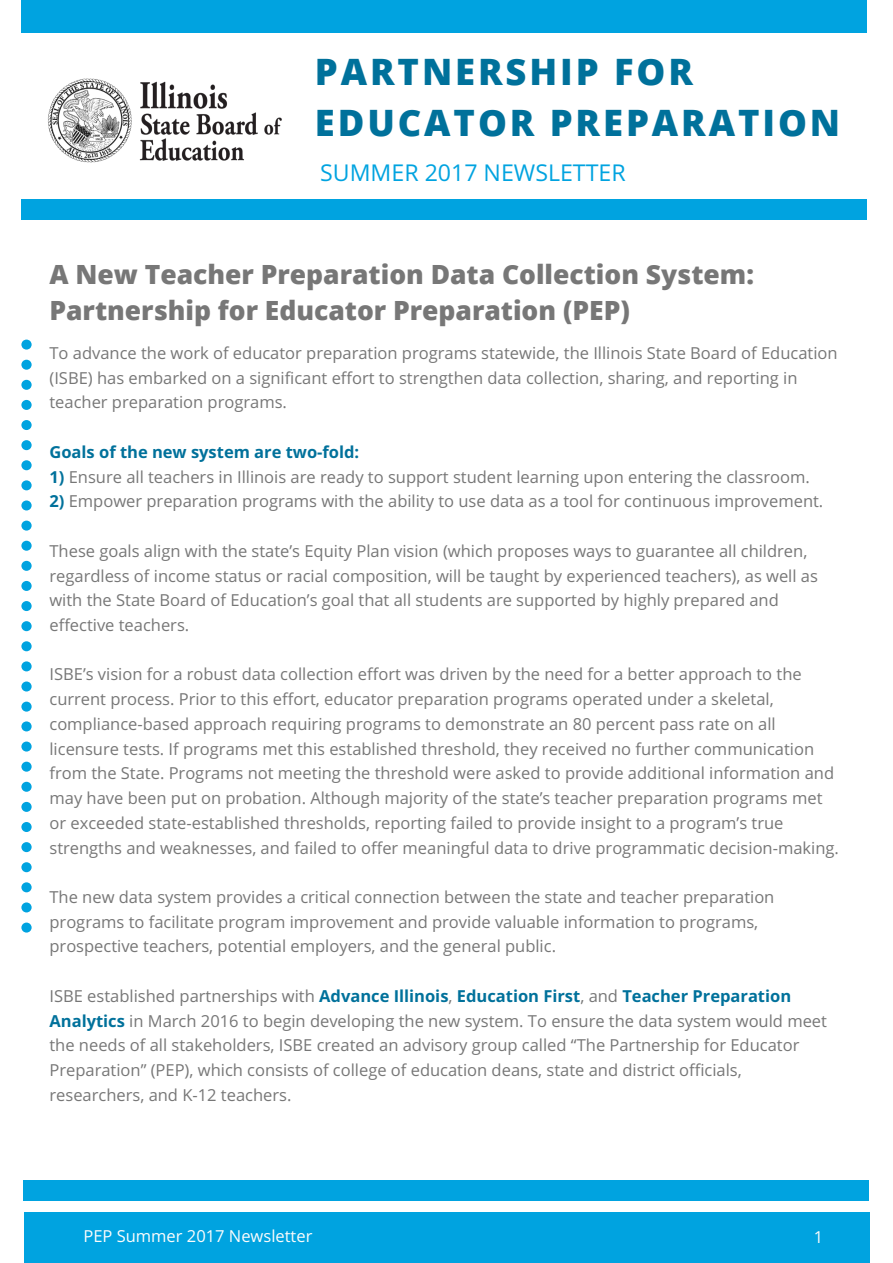
<style>
.page{position:relative;width:893px;height:1263px;background:#fff}
.page>*{position:absolute;margin:0;border:0;box-sizing:border-box;transform-origin:0 0}
.t1{font:800 36.3px/50.6px "Open Sans";letter-spacing:.08em;color:#00719b}
.t2{font:800 26.4px/36px "Open Sans";color:#777}
.t3{font:23.1px "Open Sans";color:#00a3e0}
.t4{font:16.5px/24.8px "Open Sans";color:#777}
.t5{font:700 16.5px "Open Sans";color:#00719b}
.t6{font:16.5px "Open Sans";color:#fcfcfc}
.s1{font-weight:700;color:#00719b}
</style>
<div class="page">
<div style="left:22px;top:0;width:844px;height:33px;background:#00a3e0"></div>
<div style="left:22px;top:199px;width:844px;height:20px;background:#00a3e0"></div>
<img style="left:48px;top:78px;width:234px;height:85px">
<div style="left:24px;top:1212px;width:845px;height:50px;background:#00a3e0"></div>
<div style="left:24px;top:1180px;width:845px;height:20px;background:#00a3e0"></div>
<div style="left:21px;top:440px;width:10px;height:10px;background:#00a3e0;border-radius:50%"></div>
<div style="left:21px;top:460px;width:10px;height:10px;background:#00a3e0;border-radius:50%"></div>
<div style="left:21px;top:420px;width:10px;height:10px;background:#00a3e0;border-radius:50%"></div>
<div style="left:21px;top:500px;width:10px;height:10px;background:#00a3e0;border-radius:50%"></div>
<svg style="left:21px;top:340px;width:10px;height:10px"></svg>
<div style="left:21px;top:521px;width:10px;height:10px;background:#00a3e0;border-radius:50%"></div>
<div style="left:21px;top:360px;width:10px;height:10px;background:#00a3e0;border-radius:50%"></div>
<div style="left:21px;top:380px;width:10px;height:10px;background:#00a3e0;border-radius:50%"></div>
<div style="left:21px;top:400px;width:10px;height:10px;background:#00a3e0;border-radius:50%"></div>
<div style="left:21px;top:480px;width:10px;height:10px;background:#00a3e0;border-radius:50%"></div>
<div style="left:21px;top:641px;width:10px;height:10px;background:#00a3e0;border-radius:50%"></div>
<div style="left:21px;top:661px;width:10px;height:10px;background:#00a3e0;border-radius:50%"></div>
<div style="left:21px;top:681px;width:10px;height:10px;background:#00a3e0;border-radius:50%"></div>
<div style="left:21px;top:702px;width:10px;height:10px;background:#00a3e0;border-radius:50%"></div>
<div style="left:21px;top:621px;width:10px;height:10px;background:#00a3e0;border-radius:50%"></div>
<div style="left:21px;top:561px;width:10px;height:10px;background:#00a3e0;border-radius:50%"></div>
<div style="left:21px;top:581px;width:10px;height:10px;background:#00a3e0;border-radius:50%"></div>
<div style="left:21px;top:541px;width:10px;height:10px;background:#00a3e0;border-radius:50%"></div>
<div style="left:21px;top:601px;width:10px;height:10px;background:#00a3e0;border-radius:50%"></div>
<div style="left:21px;top:822px;width:10px;height:10px;background:#00a3e0;border-radius:50%"></div>
<div style="left:21px;top:842px;width:10px;height:10px;background:#00a3e0;border-radius:50%"></div>
<div style="left:21px;top:802px;width:10px;height:10px;background:#00a3e0;border-radius:50%"></div>
<div style="left:21px;top:882px;width:10px;height:10px;background:#00a3e0;border-radius:50%"></div>
<svg style="left:21px;top:721px;width:10px;height:10px"></svg>
<div style="left:21px;top:902px;width:10px;height:10px;background:#00a3e0;border-radius:50%"></div>
<div style="left:21px;top:741px;width:10px;height:10px;background:#00a3e0;border-radius:50%"></div>
<div style="left:21px;top:762px;width:10px;height:10px;background:#00a3e0;border-radius:50%"></div>
<div style="left:21px;top:782px;width:10px;height:10px;background:#00a3e0;border-radius:50%"></div>
<div style="left:21px;top:862px;width:10px;height:10px;background:#00a3e0;border-radius:50%"></div>
<div style="left:21px;top:922px;width:10px;height:10px;background:#00a3e0;border-radius:50%"></div>
<h1 class="t1" style="left:315px;top:46px;width:527px">PARTNERSHIP FOR<br>EDUCATOR PREPARATION</h1>
<h3 class="t3" style="left:320px;top:156px;width:307px">SUMMER 2017 NEWSLETTER</h3>
<h2 class="t2" style="left:49px;top:256px;width:706px">A New Teacher Preparation Data Collection System:<br>Partnership for Educator Preparation (PEP)</h2>
<p class="t4" style="left:49px;top:340px;width:789px">To advance the work of educator preparation programs statewide, the Illinois State Board of Education (ISBE) has embarked on a significant effort to strengthen data collection, sharing, and reporting in teacher preparation programs.</p>
<p class="t5" style="left:49px;top:440px;width:311px">Goals of the new system are two-fold:</p>
<p class="t4" style="left:49px;top:464px;width:761px"><span class="s1">1)</span> Ensure all teachers in Illinois are ready to support student learning upon entering the classroom.</p>
<p class="t4" style="left:49px;top:488px;width:775px"><span class="s1">2)</span> Empower preparation programs with the ability to use data as a tool for continuous improvement.</p>
<p class="t4" style="left:49px;top:538px;width:770px">These goals align with the state’s Equity Plan vision (which proposes ways to guarantee all children, regardless of income status or racial composition, will be taught by experienced teachers), as well as with the State Board of Education’s goal that all students are supported by highly prepared and effective teachers.</p>
<p class="t4" style="left:49px;top:662px;width:791px">ISBE’s vision for a robust data collection effort was driven by the need for a better approach to the current process. Prior to this effort, educator preparation programs operated under a skeletal, compliance-based approach requiring programs to demonstrate an 80 percent pass rate on all licensure tests. If programs met this established threshold, they received no further communication from the State. Programs not meeting the threshold were asked to provide additional information and may have been put on probation. Although majority of the state’s teacher preparation programs met or exceeded state-established thresholds, reporting failed to provide insight to a program’s true strengths and weaknesses, and failed to offer meaningful data to drive programmatic decision-making.</p>
<p class="t4" style="left:49px;top:884px;width:726px">The new data system provides a critical connection between the state and teacher preparation programs to facilitate program improvement and provide valuable information to programs, prospective teachers, potential employers, and the general public.</p>
<p class="t4" style="left:49px;top:983px;width:779px">ISBE established partnerships with <span class="s1">Advance Illinois</span>, <span class="s1">Education First</span>, and <span class="s1">Teacher Preparation Analytics</span> in March 2016 to begin developing the new system. To ensure the data system would meet the needs of all stakeholders, ISBE created an advisory group called “The Partnership for Educator Preparation” (PEP), which consists of college of education deans, state and district officials, researchers, and K-12 teachers.</p>
<p class="t6" style="left:83px;top:1224px;width:230px">PEP Summer 2017 Newsletter</p>
<p class="t6" style="left:813px;top:1225px;width:11px">1</p>
</div>
